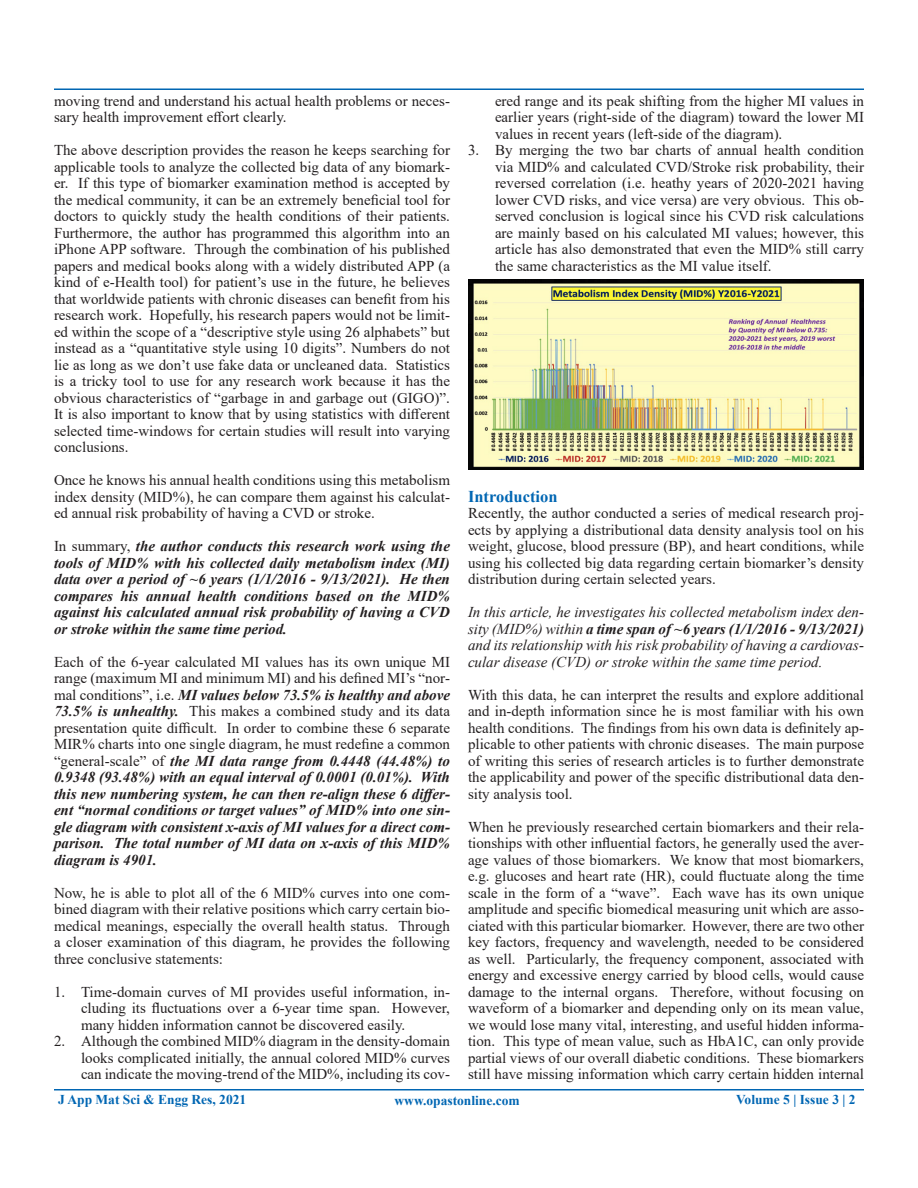
<style>
.page{position:relative;width:918px;height:1188px;background:#fff}
.page>*{position:absolute;margin:0;border:0;box-sizing:border-box;transform-origin:0 0}
.t1{font:700 16.5px "Times New Roman";color:#0166b3}
.t2{font:15px/16.5px "Times New Roman";color:#231f20;text-align:justify}
.t3{font:italic 700 15px/16.5px "Times New Roman";color:#231f20;text-align:justify}
.t4{font:italic 15px/16.5px "Times New Roman";color:#231f20;text-align:justify}
.t5{font:700 13.5px "Times New Roman";color:#0166b3}
.s1{font-weight:400;font-style:normal}
.s2{font-weight:700}
</style>
<div class="page">
<hr style="left:54px;top:88px;width:810px;height:2px;background:#0166b3">
<hr style="left:54px;top:1089px;width:810px;height:1px;background:#0166b3">
<img style="left:469px;top:280px;width:395px;height:190px">
<p class="t2" style="left:54px;top:92px;width:397px">moving trend and understand his actual health problems or neces&shy;sary health improvement effort clearly.</p>
<p class="t2" style="left:54px;top:142px;width:398px">The above description provides the reason he keeps searching for applicable tools to analyze the collected big data of any biomark&shy;er. If this type of biomarker examination method is accepted by the medical community, it can be an extremely beneficial tool for doctors to quickly study the health conditions of their patients.<br>Furthermore, the author has programmed this algorithm into an iPhone APP software. Through the combination of his published papers and medical books along with a widely distributed APP (a kind of e-Health tool) for patient’s use in the future, he believes that worldwide patients with chronic diseases can benefit from his research work. Hopefully, his research papers would not be limit&shy;ed within the scope of a “descriptive style using 26 alphabets” but instead as a “quantitative style using 10 digits”. Numbers do not lie as long as we don’t use fake data or uncleaned data. Statistics is a tricky tool to use for any research work because it has the obvious characteristics of “garbage in and garbage out (GIGO)”.<br>It is also important to know that by using statistics with different selected time-windows for certain studies will result into varying conclusions.</p>
<p class="t2" style="left:54px;top:472px;width:398px">Once he knows his annual health conditions using this metabolism index density (MID%), he can compare them against his calculat&shy;ed annual risk probability of having a CVD or stroke.</p>
<p class="t3" style="left:54px;top:538px;width:398px"><span class="s1">In summary,</span> the author conducts this research work using the tools of MID% with his collected daily metabolism index (MI) data over a period of ~6 years (1/1/2016 - 9/13/2021). He then compares his annual health conditions based on the MID% against his calculated annual risk probability of having a CVD or stroke within the same time period.</p>
<p class="t3" style="left:54px;top:653px;width:398px"><span class="s1">Each of the 6-year calculated MI values has its own unique MI range (maximum MI and minimum MI) and his defined MI’s “nor&shy;mal conditions”, i.e.</span> MI values below 73.5% is healthy and above 73.5% is unhealthy. <span class="s1">This makes a combined study and its data presentation quite difficult. In order to combine these 6 separate MIR% charts into one single diagram, he must redefine a common “general-scale” of</span> the MI data range from 0.4448 (44.48%) to 0.9348 (93.48%) with an equal interval of 0.0001 (0.01%). With this new numbering system, he can then re-align these 6 differ&shy;ent “normal conditions or target values” of MID% into one sin&shy;gle diagram with consistent x-axis of MI values for a direct com&shy;parison. The total number of MI data on x-axis of this MID% diagram is 4901.</p>
<p class="t2" style="left:54px;top:884px;width:398px">Now, he is able to plot all of the 6 MID% curves into one com&shy;bined diagram with their relative positions which carry certain bio&shy;medical meanings, especially the overall health status. Through a closer examination of this diagram, he provides the following three conclusive statements:</p>
<p class="t2" style="left:81px;top:983px;width:371px;text-indent:-27px">1. Time-domain curves of MI provides useful information, in&shy;cluding its fluctuations over a 6-year time span. However, many hidden information cannot be discovered easily.</p>
<p class="t2" style="left:81px;top:1033px;width:371px;text-indent:-27px">2. Although the combined MID% diagram in the density-domain looks complicated initially, the annual colored MID% curves can indicate the moving-trend of the MID%, including its cov-</p>
<p class="t2" style="left:495px;top:92px;width:371px">ered range and its peak shifting from the higher MI values in earlier years (right-side of the diagram) toward the lower MI values in recent years (left-side of the diagram).</p>
<p class="t2" style="left:495px;top:142px;width:371px;text-indent:-27px">3. By merging the two bar charts of annual health condition via MID% and calculated CVD/Stroke risk probability, their reversed correlation (i.e. heathy years of 2020-2021 having lower CVD risks, and vice versa) are very obvious. This ob&shy;served conclusion is logical since his CVD risk calculations are mainly based on his calculated MI values; however, this article has also demonstrated that even the MID% still carry the same characteristics as the MI value itself.</p>
<p class="t1" style="left:468px;top:484px;width:91px">Introduction</p>
<p class="t2" style="left:468px;top:505px;width:398px">Recently, the author conducted a series of medical research proj&shy;ects by applying a distributional data density analysis tool on his weight, glucose, blood pressure (BP), and heart conditions, while using his collected big data regarding certain biomarker’s density distribution during certain selected years.</p>
<p class="t4" style="left:468px;top:604px;width:398px">In this article, he investigates his collected metabolism index den&shy;sity (MID%) within <span class="s2">a time span of ~6 years (1/1/2016 - 9/13/2021) </span>and its relationship with his risk probability of having a cardiovas&shy;cular disease (CVD) or stroke within the same time period.</p>
<p class="t2" style="left:468px;top:686px;width:398px">With this data, he can interpret the results and explore additional and in-depth information since he is most familiar with his own health conditions. The findings from his own data is definitely ap&shy;plicable to other patients with chronic diseases. The main purpose of writing this series of research articles is to further demonstrate the applicability and power of the specific distributional data den&shy;sity analysis tool.</p>
<p class="t2" style="left:468px;top:818px;width:398px">When he previously researched certain biomarkers and their rela&shy;tionships with other influential factors, he generally used the aver&shy;age values of those biomarkers. We know that most biomarkers, e.g. glucoses and heart rate (HR), could fluctuate along the time scale in the form of a “wave”. Each wave has its own unique amplitude and specific biomedical measuring unit which are asso&shy;ciated with this particular biomarker. However, there are two other key factors, frequency and wavelength, needed to be considered as well. Particularly, the frequency component, associated with energy and excessive energy carried by blood cells, would cause damage to the internal organs. Therefore, without focusing on waveform of a biomarker and depending only on its mean value, we would lose many vital, interesting, and useful hidden informa&shy;tion. This type of mean value, such as HbA1C, can only provide partial views of our overall diabetic conditions. These biomarkers still have missing information which carry certain hidden internal</p>
<p class="t5" style="left:58px;top:1090px;width:190px">J App Mat Sci &amp; Engg Res, 2021</p>
<p class="t5" style="left:395px;top:1091px;width:127px">www.opastonline.com</p>
<p class="t5" style="left:736px;top:1090px;width:121px">Volume 5 | Issue 3 | 2</p>
</div>
